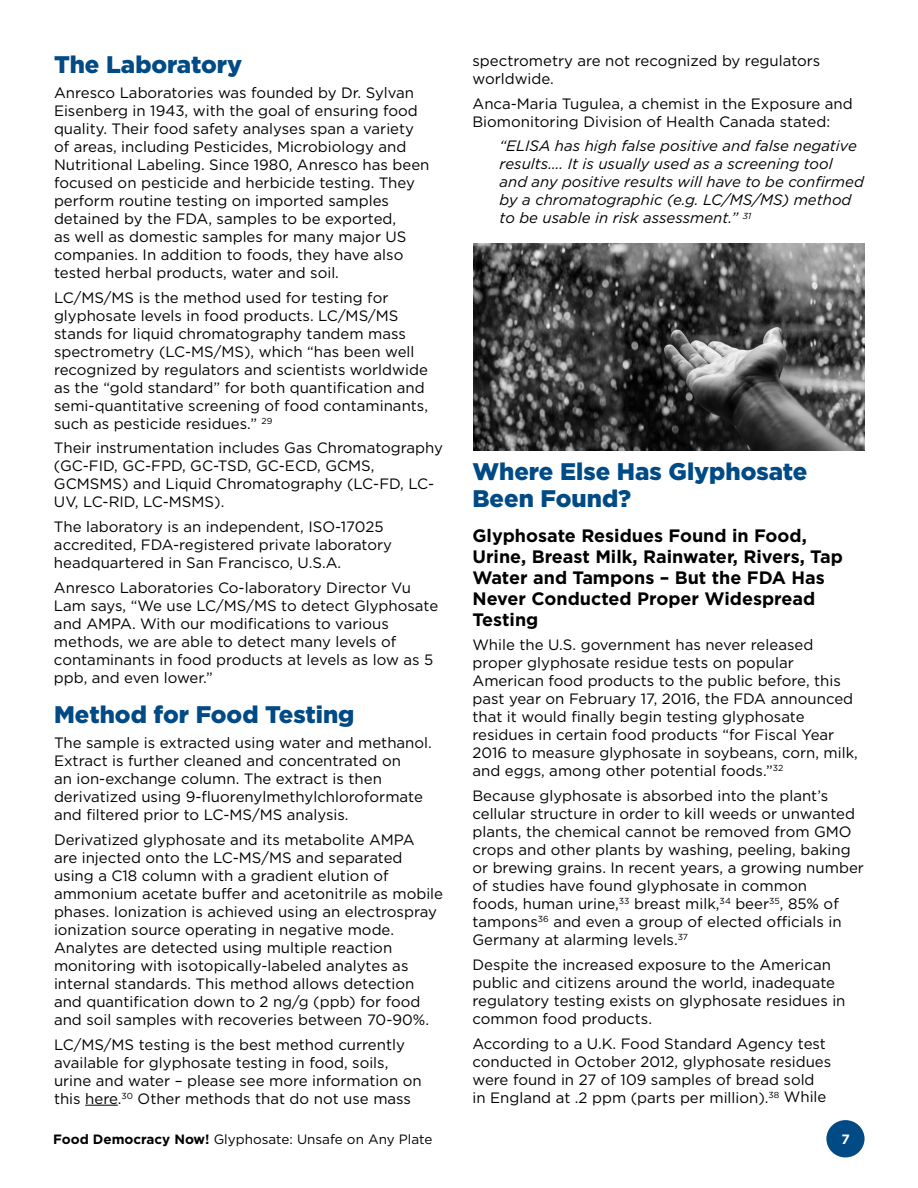
<style>
.page{position:relative;width:918px;height:1188px;background:#fff}
.page>*{position:absolute;margin:0;border:0;box-sizing:border-box;transform-origin:0 0}
.t1{font:900 24px/27px "Gotham";color:#004a85}
.t2{font:700 18px/21px "Gotham";color:#000}
.t3{font:15px/18px "Gotham";color:#000}
.t4{font:italic 15px/18px "Gotham";color:#000}
.t5{font:13.5px "Gotham";color:#000}
.t6{font:700 13.5px "Gotham";color:#fff}
.s1{font-weight:700}
</style>
<div class="page">
<div style="left:826px;top:1120px;width:39px;height:37px;background:#004a85;border-radius:50%"></div>
<hr style="left:85px;top:1105px;width:33px;height:1px;background:#000">
<img style="left:473px;top:243px;width:392px;height:207px">
<h1 class="t1" style="left:54px;top:51px;width:190px">The Laboratory</h1>
<p class="t3" style="left:54px;top:84px;width:377px">Anresco Laboratories was founded by Dr. Sylvan Eisenberg in 1943, with the goal of ensuring food quality. Their food safety analyses span a variety of areas, including Pesticides, Microbiology and Nutritional Labeling. Since 1980, Anresco has been focused on pesticide and herbicide testing. They perform routine testing on imported samples detained by the FDA, samples to be exported,<br>as well as domestic samples for many major US companies. In addition to foods, they have also tested herbal products, water and soil.</p>
<p class="t3" style="left:54px;top:288px;width:376px">LC/MS/MS is the method used for testing for glyphosate levels in food products. LC/MS/MS stands for liquid chromatography tandem mass spectrometry (LC-MS/MS), which “has been well recognized by regulators and scientists worldwide as the “gold standard” for both quantification and semi-quantitative screening of food contaminants, such as pesticide residues.” <sup>29</sup></p>
<p class="t3" style="left:54px;top:439px;width:391px">Their instrumentation includes Gas Chromatography (GC-FID, GC-FPD, GC-TSD, GC-ECD, GCMS, GCMSMS) and Liquid Chromatography (LC-FD, LC-UV, LC-RID, LC-MSMS).</p>
<p class="t3" style="left:54px;top:518px;width:340px">The laboratory is an independent, ISO-17025 accredited, FDA-registered private laboratory headquartered in San Francisco, U.S.A.</p>
<p class="t3" style="left:54px;top:579px;width:386px">Anresco Laboratories Co-laboratory Director Vu Lam says, “We use LC/MS/MS to detect Glyphosate and AMPA. With our modifications to various methods, we are able to detect many levels of contaminants in food products at levels as low as 5 ppb, and even lower.”</p>
<h1 class="t1" style="left:54px;top:701px;width:302px">Method for Food Testing</h1>
<p class="t3" style="left:54px;top:734px;width:379px">The sample is extracted using water and methanol.<br>Extract is further cleaned and concentrated on<br>an ion-exchange column. The extract is then derivatized using 9-fluorenylmethylchloroformate and filtered prior to LC-MS/MS analysis.</p>
<p class="t3" style="left:54px;top:831px;width:391px">Derivatized glyphosate and its metabolite AMPA<br>are injected onto the LC-MS/MS and separated using a C18 column with a gradient elution of ammonium acetate buffer and acetonitrile as mobile phases. Ionization is achieved using an electrospray ionization source operating in negative mode.<br>Analytes are detected using multiple reaction monitoring with isotopically-labeled analytes as internal standards. This method allows detection and quantification down to 2 ng/g (ppb) for food and soil samples with recoveries between 70-90%.</p>
<p class="t3" style="left:54px;top:1035px;width:369px">LC/MS/MS testing is the best method currently available for glyphosate testing in food, soils, urine and water – please see more information on this here.<sup>30</sup> Other methods that do not use mass</p>
<p class="t3" style="left:472px;top:52px;width:349px">spectrometry are not recognized by regulators worldwide.</p>
<p class="t3" style="left:472px;top:94px;width:382px">Anca-Maria Tugulea, a chemist in the Exposure and<br>Biomonitoring Division of Health Canada stated:</p>
<p class="t4" style="left:499px;top:137px;width:366px">“ELISA has high false positive and false negative results…. It is usually used as a screening tool and any positive results will have to be confirmed by a chromatographic (e.g. LC/MS/MS) method to be usable in risk assessment.” <sup>31</sup></p>
<h1 class="t1" style="left:472px;top:458px;width:337px">Where Else Has Glyphosate<br>Been Found?</h1>
<p class="t2" style="left:472px;top:525px;width:372px">Glyphosate Residues Found in Food,<br>Urine, Breast Milk, Rainwater, Rivers, Tap<br>Water and Tampons – But the FDA Has<br>Never Conducted Proper Widespread<br>Testing</p>
<p class="t3" style="left:472px;top:636px;width:387px">While the U.S. government has never released proper glyphosate residue tests on popular American food products to the public before, this past year on February 17, 2016, the FDA announced that it would finally begin testing glyphosate residues in certain food products “for Fiscal Year 2016 to measure glyphosate in soybeans, corn, milk, and eggs, among other potential foods.”<sup>32</sup></p>
<p class="t3" style="left:472px;top:787px;width:393px">Because glyphosate is absorbed into the plant’s cellular structure in order to kill weeds or unwanted plants, the chemical cannot be removed from GMO crops and other plants by washing, peeling, baking or brewing grains. In recent years, a growing number of studies have found glyphosate in common<br>foods, human urine,<sup>33</sup> breast milk,<sup>34</sup> beer<sup>35</sup>, 85% of tampons<sup>36</sup> and even a group of elected officials in Germany at alarming levels.<sup>37</sup></p>
<p class="t3" style="left:473px;top:955px;width:375px">Despite the increased exposure to the American public and citizens around the world, inadequate regulatory testing exists on glyphosate residues in common food products.</p>
<p class="t3" style="left:473px;top:1034px;width:360px">According to a U.K. Food Standard Agency test conducted in October 2012, glyphosate residues were found in 27 of 109 samples of bread sold in England at .2 ppm (parts per million).<sup>38</sup> While</p>
<p class="t5" style="left:53px;top:1131px;width:381px"><span class="s1">Food Democracy Now!</span> Glyphosate: Unsafe on Any Plate</p>
<p class="t6" style="left:841px;top:1131px;width:10px">7</p>
</div>
